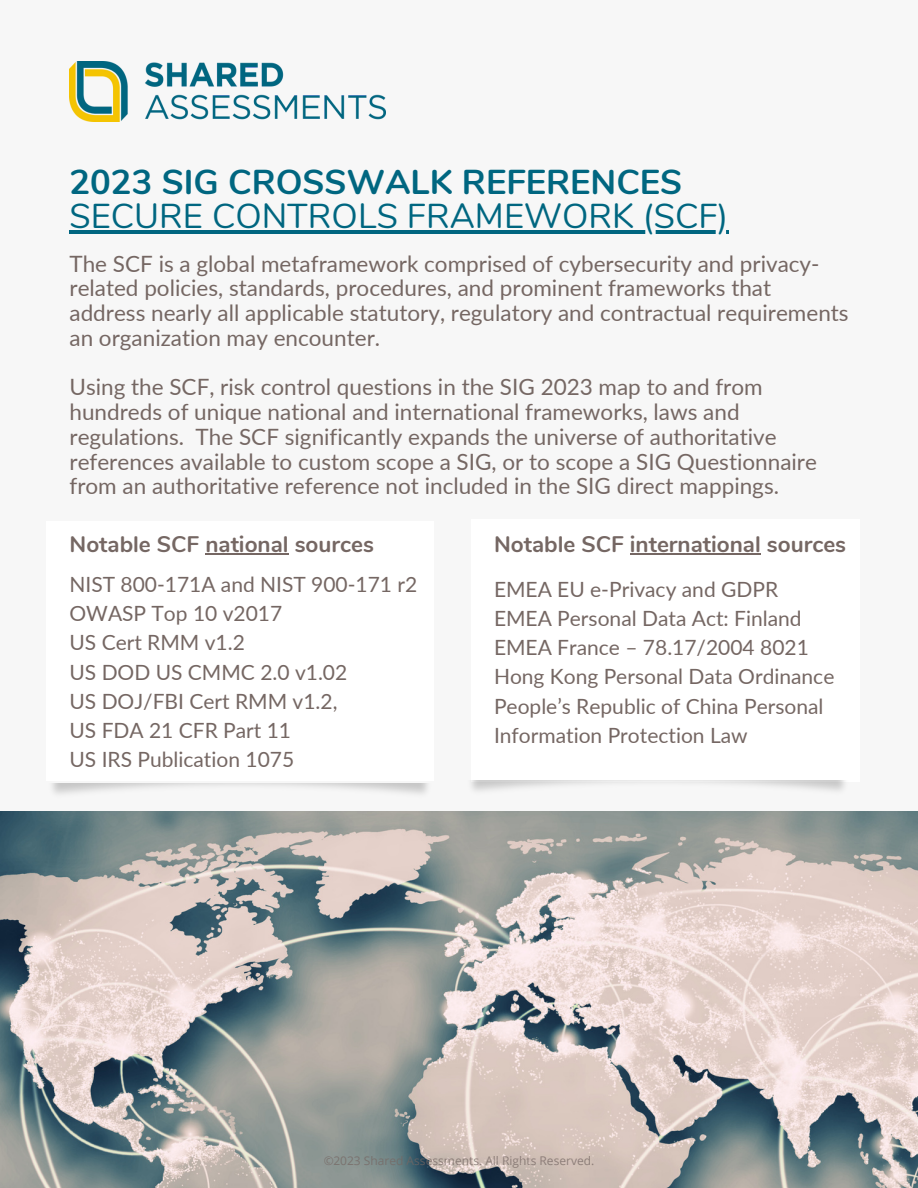
<style>
.page{position:relative;width:918px;height:1188px;background:#f7f7f7}
.page>*{position:absolute;margin:0;border:0;box-sizing:border-box;transform-origin:0 0}
.t1{font:34.5px "Nunito";color:#006680}
.t2{font:700 34.5px "Nunito";color:#006680}
.t3{font:22.5px/24.8px "Lato";color:#756763}
.t4{font:700 22.5px "Nunito";color:#756763}
.t5{font:21px/29.2px "Lato";color:#756763}
.t6{font:12px "Open Sans";color:#756763}
</style>
<div class="page">
<img style="left:69px;top:62px;width:317px;height:59px">
<img style="left:0;top:812px;width:918px;height:376px">
<hr style="left:69px;top:230px;width:660px;height:4px;background:#006680">
<div style="left:46px;top:521px;width:388px;height:260px;background:#fff"></div>
<hr style="left:205px;top:553px;width:84px;height:2px;background:#756763">
<div style="left:471px;top:519px;width:388px;height:263px;background:#fff"></div>
<hr style="left:630px;top:553px;width:131px;height:2px;background:#756763">
<p class="t2" style="left:69px;top:159px;width:614px">2023 SIG CROSSWALK REFERENCES</p>
<p class="t1" style="left:69px;top:193px;width:661px">SECURE CONTROLS FRAMEWORK (SCF)</p>
<p class="t3" style="left:69px;top:251px;width:781px">The SCF is a global metaframework comprised of cybersecurity and privacy&shy;related policies, standards, procedures, and prominent frameworks that address nearly all applicable statutory, regulatory and contractual requirements an organization may encounter.</p>
<p class="t3" style="left:69px;top:374px;width:749px">Using the SCF, risk control questions in the SIG 2023 map to and from hundreds of unique national and international frameworks, laws and regulations. The SCF significantly expands the universe of authoritative references available to custom scope a SIG, or to scope a SIG Questionnaire from an authoritative reference not included in the SIG direct mappings.</p>
<p class="t4" style="left:70px;top:530px;width:306px">Notable SCF national sources</p>
<p class="t4" style="left:494px;top:530px;width:354px">Notable SCF international sources</p>
<p class="t5" style="left:69px;top:569px;width:349px">NIST 800-171A and NIST 900-171 r2</p>
<p class="t5" style="left:69px;top:598px;width:214px">OWASP Top 10 v2017</p>
<p class="t5" style="left:69px;top:628px;width:177px">US Cert RMM v1.2</p>
<p class="t5" style="left:69px;top:657px;width:279px">US DOD US CMMC 2.0 v1.02</p>
<p class="t5" style="left:69px;top:686px;width:270px">US DOJ/FBI Cert RMM v1.2,</p>
<p class="t5" style="left:69px;top:715px;width:223px">US FDA 21 CFR Part 11</p>
<p class="t5" style="left:69px;top:745px;width:226px">US IRS Publication 1075</p>
<p class="t5" style="left:494px;top:574px;width:286px">EMEA EU e-Privacy and GDPR</p>
<p class="t5" style="left:494px;top:603px;width:309px">EMEA Personal Data Act: Finland</p>
<p class="t5" style="left:494px;top:632px;width:316px">EMEA France – 78.17/2004 8021</p>
<p class="t5" style="left:494px;top:662px;width:342px">Hong Kong Personal Data Ordinance</p>
<p class="t5" style="left:494px;top:691px;width:331px">People’s Republic of China Personal<br>Information Protection Law</p>
<p class="t6" style="left:323px;top:1153px;width:272px">©2023 Shared Assessments. All Rights Reserved.</p>
</div>
